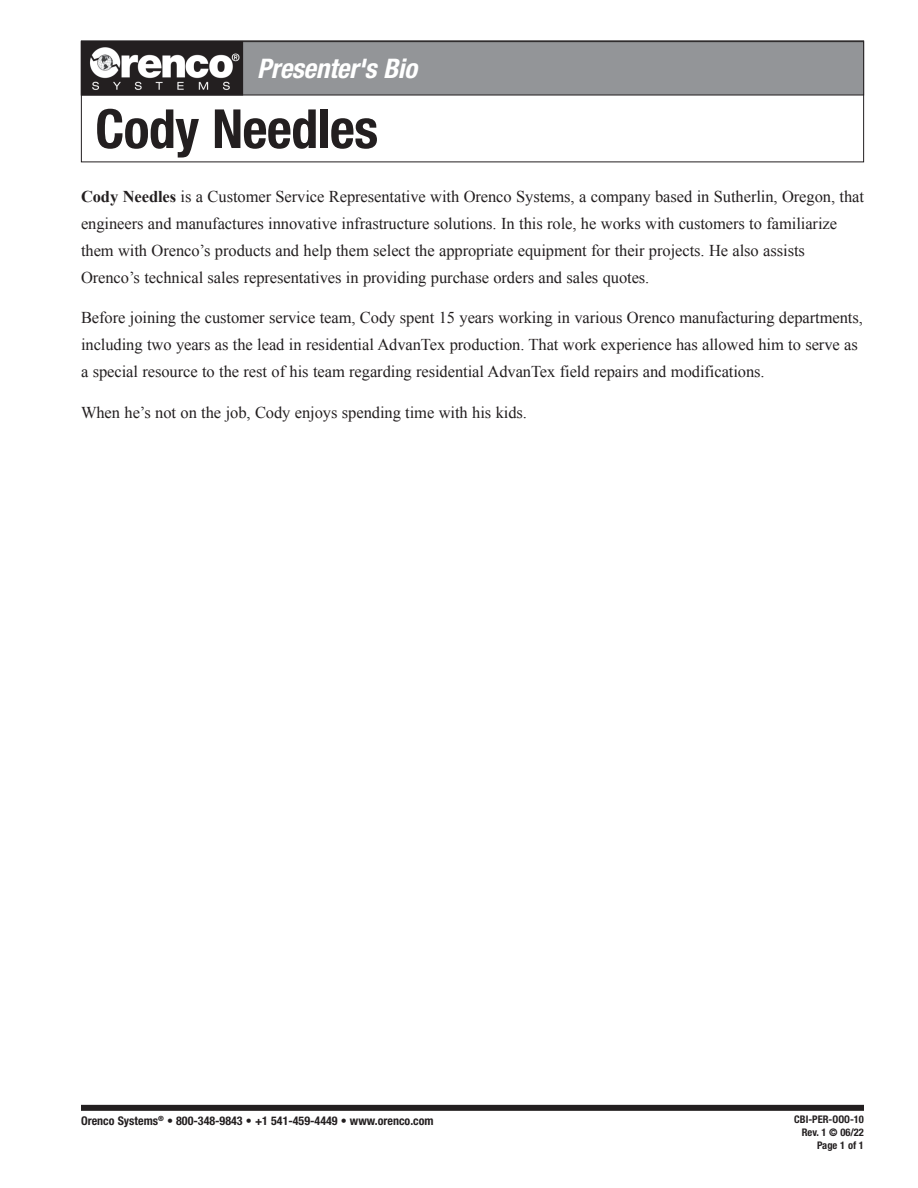
<style>
.page{position:relative;width:918px;height:1188px;background:#fff}
.page>*{position:absolute;margin:0;border:0;box-sizing:border-box;transform-origin:0 0}
.t1{font:700 condensed 54px "Helvetica Neue";letter-spacing:-.01em;color:#231f20}
.t2{font:italic 700 condensed 27px "Helvetica Neue";letter-spacing:-.01em;color:#fff}
.TDS_Text{font:16.5px/27px "Times New Roman";letter-spacing:-.005em;color:#231f20}
.t3{font:700 condensed 12px "Helvetica Neue";color:#231f20}
.t4{font:700 condensed 10.5px/12.6px "Helvetica Neue";color:#231f20;text-align:right}
.s1{font-weight:700}
</style>
<div class="page">
<div style="left:81px;top:1105px;width:783px;height:6px;background:#231f20"></div>
<div style="left:81px;top:42px;width:783px;height:53px;background:#939598"></div>
<div style="left:81px;top:41px;width:783px;height:54px;border:1px solid #231f20"></div>
<div style="left:81px;top:42px;width:162px;height:53px;background:#231f20"></div>
<img style="left:90px;top:47px;width:150px;height:43px">
<div style="left:81px;top:41px;width:162px;height:54px;border:1px solid #231f20"></div>
<h2 class="t2" style="left:257px;top:52px;width:161px">Presenter's Bio</h2>
<h1 class="t1" style="left:95px;top:96px;width:284px">Cody Needles</h1>
<p class="TDS_Text" style="left:81px;top:182px;width:785px"><span class="s1">Cody Needles</span> is a Customer Service Representative with Orenco Systems, a company based in Sutherlin, Oregon, that engineers and manufactures innovative infrastructure solutions. In this role, he works with customers to familiarize them with Orenco’s products and help them select the appropriate equipment for their projects. He also assists Orenco’s technical sales representatives in providing purchase orders and sales quotes.</p>
<p class="TDS_Text" style="left:81px;top:304px;width:783px">Before joining the customer service team, Cody spent 15 years working in various Orenco manufacturing departments, including two years as the lead in residential AdvanTex production. That work experience has allowed him to serve as a special resource to the rest of his team regarding residential AdvanTex field repairs and modifications.</p>
<p class="TDS_Text" style="left:81px;top:398px;width:448px">When he’s not on the job, Cody enjoys spending time with his kids.</p>
<p class="t3" style="left:81px;top:1113px;width:354px">Orenco Systems<sup>®</sup> • 800-348-9843 • +1 541-459-4449 • www.orenco.com</p>
<p class="t4" style="left:794px;top:1113px;width:71px">CBI-PER-OOO-10<br>Rev. 1 © 06/22<br>Page 1 of 1</p>
</div>
